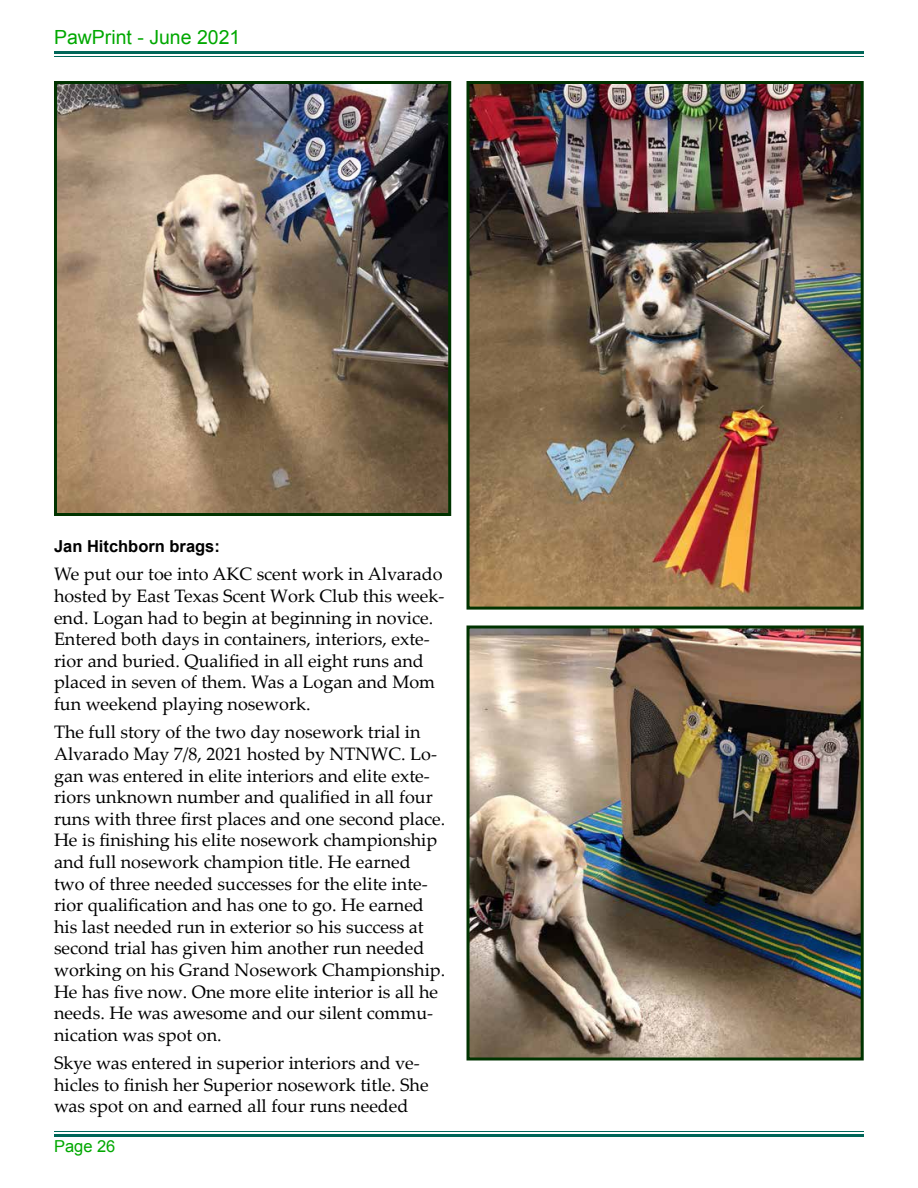
<style>
.page{position:relative;width:918px;height:1188px;background:#fff}
.page>*{position:absolute;margin:0;border:0;box-sizing:border-box;transform-origin:0 0}
.t1{font:19.5px "Arial";color:#00a800}
.t2{font:18px/21.6px "Palatino Linotype";color:#000}
.t3{font:700 16.5px "Arial";color:#000}
.t4{font:16.5px "Arial";color:#00a800}
</style>
<div class="page">
<hr style="left:54px;top:51px;width:810px;height:3px;background:#006658">
<hr style="left:54px;top:56px;width:810px;height:1px;background:#006658">
<hr style="left:54px;top:1131px;width:810px;height:1px;background:#006658">
<hr style="left:54px;top:1134px;width:810px;height:3px;background:#006658">
<img style="left:58px;top:85px;width:389px;height:427px">
<div style="left:54px;top:81px;width:397px;height:435px;border:3px solid #030"></div>
<img style="left:470px;top:85px;width:390px;height:521px">
<div style="left:466px;top:81px;width:398px;height:529px;border:3px solid #030"></div>
<img style="left:470px;top:630px;width:390px;height:426px">
<div style="left:466px;top:626px;width:398px;height:434px;border:3px solid #030"></div>
<p class="t1" style="left:54px;top:25px;width:188px">PawPrint - June 2021</p>
<p class="t3" style="left:54px;top:535px;width:167px">Jan Hitchborn brags:</p>
<p class="t2" style="left:54px;top:563px;width:392px">We put our toe into AKC scent work in Alvarado hosted by East Texas Scent Work Club this week&shy;end. Logan had to begin at beginning in novice.<br>Entered both days in containers, interiors, exte&shy;rior and buried. Qualified in all eight runs and placed in seven of them. Was a Logan and Mom fun weekend playing nosework.</p>
<p class="t2" style="left:54px;top:721px;width:393px">The full story of the two day nosework trial in Alvarado May 7/8, 2021 hosted by NTNWC. Lo&shy;gan was entered in elite interiors and elite exte&shy;riors unknown number and qualified in all four runs with three first places and one second place.<br>He is finishing his elite nosework championship and full nosework champion title. He earned two of three needed successes for the elite inte&shy;rior qualification and has one to go. He earned his last needed run in exterior so his success at second trial has given him another run needed working on his Grand Nosework Championship.<br>He has five now. One more elite interior is all he needs. He was awesome and our silent commu&shy;nication was spot on.</p>
<p class="t2" style="left:54px;top:1051px;width:376px">Skye was entered in superior interiors and ve&shy;hicles to finish her Superior nosework title. She was spot on and earned all four runs needed</p>
<p class="t4" style="left:54px;top:1135px;width:63px">Page 26</p>
</div>
